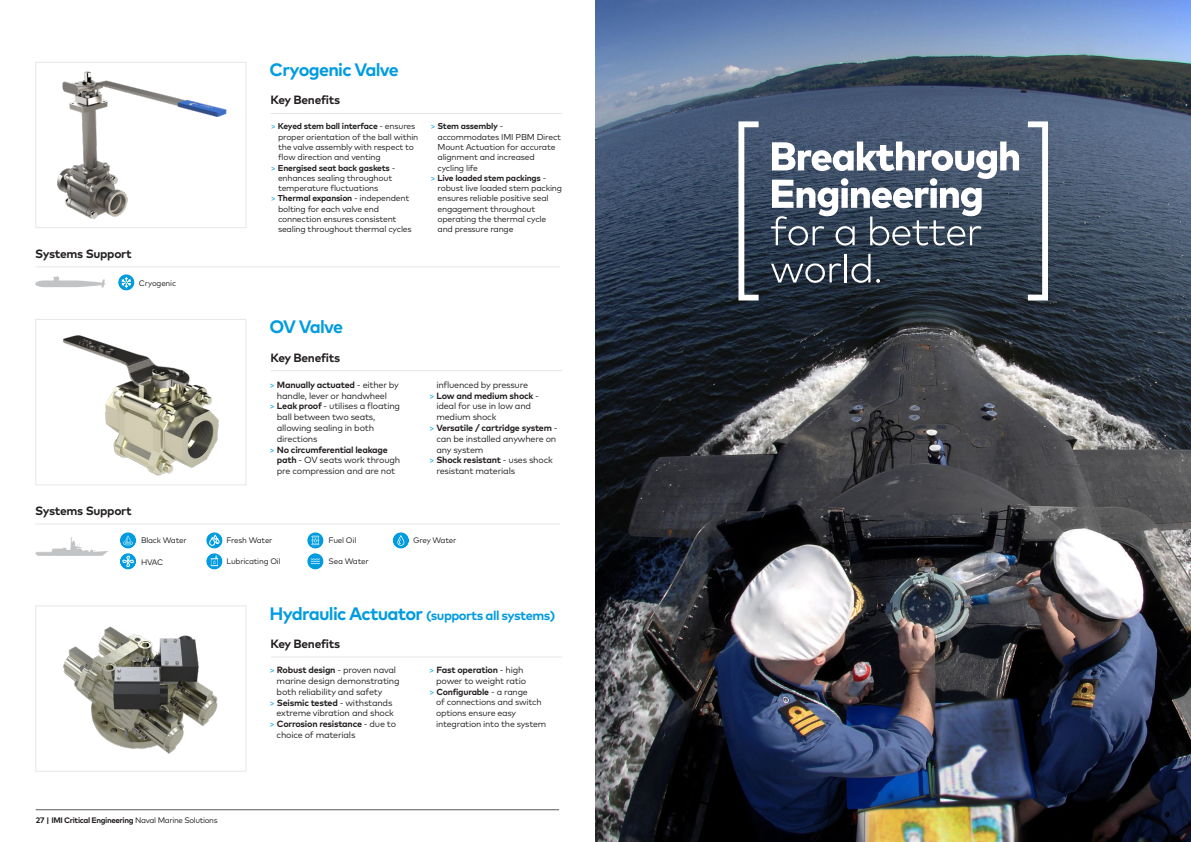
<style>
.page{position:relative;width:1191px;height:842px;background:#fff}
.page>*{position:absolute;margin:0;border:0;box-sizing:border-box;transform-origin:0 0}
.t1{font:700 18px "Mark W1 G";letter-spacing:-.04em;color:#009cdf}
.t2{font:700 13px "Mark W1 G";letter-spacing:-.04em;color:#009cdf}
.t3{font:700 12px "Mark W1 G";letter-spacing:-.025em;color:#231f20}
.Paragraph_Style_1{font:9px/10.8px "Mark W1 G";letter-spacing:-.025em;color:#231f20}
.t4{font:700 9px "Mark W1 G";letter-spacing:-.025em;color:#231f20}
.Paragraph_Style_1-2{font:8.8px/10.6px "Mark W1 G";letter-spacing:-.025em;color:#231f20}
.t5{font:700 8.8px "Mark W1 G";letter-spacing:-.025em;color:#231f20}
.Paragraph_Style_4{font:8.6px/10.3px "Mark W1 G";letter-spacing:-.025em;color:#231f20}
.t6{font:8px "Mark W1 G";letter-spacing:-.025em;color:#231f20}
.t7{font:700 8px "Mark W1 G";letter-spacing:-.045em;color:#231f20}
.s1{color:#009cdf}
.s2{font-weight:700}
.s3{font-size:18px}
.s4{font-weight:400}
.s5{font-weight:400;color:#009cdf}
.s6{font-weight:400;font-size:8.8px}
.s7{font-weight:400;font-size:9px;color:#009cdf}
</style>
<div class="page">
<img style="left:595px;top:0;width:596px;height:842px">
<img style="left:57px;top:71px;width:170px;height:148px">
<div style="left:35px;top:62px;width:211px;height:166px;border:1px solid #e6e7e9"></div>
<svg style="left:118px;top:274px;width:16px;height:17px"></svg>
<svg style="left:121px;top:277px;width:10px;height:11px"></svg>
<svg style="left:35px;top:276px;width:71px;height:11px"></svg>
<hr style="left:35px;top:266px;width:525px;height:1px;background:#e6e7e9">
<img style="left:63px;top:626px;width:155px;height:128px">
<div style="left:35px;top:605px;width:211px;height:167px;border:1px solid #e6e7e9"></div>
<hr style="left:271px;top:656px;width:291px;height:1px;background:#e6e7e9">
<svg style="left:738px;top:121px;width:20px;height:179px"></svg>
<svg style="left:1028px;top:121px;width:20px;height:179px"></svg>
<svg style="left:771px;top:141px;width:248px;height:105px"></svg>
<svg style="left:771px;top:263px;width:70px;height:20px"></svg>
<hr style="left:844px;top:254px;width:3px;height:28px;background:#fff">
<svg style="left:851px;top:254px;width:19px;height:29px"></svg>
<svg style="left:876px;top:279px;width:4px;height:4px"></svg>
<img style="left:63px;top:335px;width:156px;height:141px">
<div style="left:35px;top:319px;width:211px;height:166px;border:1px solid #e6e7e9"></div>
<hr style="left:271px;top:370px;width:291px;height:1px;background:#e6e7e9">
<hr style="left:35px;top:523px;width:525px;height:1px;background:#e6e7e9">
<svg style="left:35px;top:537px;width:74px;height:19px"></svg>
<svg style="left:307px;top:532px;width:16px;height:17px"></svg>
<svg style="left:311px;top:536px;width:8px;height:9px"></svg>
<svg style="left:206px;top:532px;width:16px;height:17px"></svg>
<svg style="left:209px;top:534px;width:10px;height:12px"></svg>
<svg style="left:393px;top:532px;width:16px;height:17px"></svg>
<svg style="left:397px;top:535px;width:7px;height:11px"></svg>
<svg style="left:120px;top:532px;width:16px;height:17px"></svg>
<svg style="left:123px;top:535px;width:10px;height:10px"></svg>
<svg style="left:206px;top:553px;width:16px;height:16px"></svg>
<svg style="left:211px;top:555px;width:7px;height:11px"></svg>
<div style="left:307px;top:553px;width:16px;height:16px;background:#009cdf;border-radius:50%"></div>
<svg style="left:311px;top:558px;width:9px;height:6px"></svg>
<svg style="left:120px;top:553px;width:16px;height:16px"></svg>
<svg style="left:122px;top:555px;width:12px;height:12px"></svg>
<hr style="left:271px;top:113px;width:291px;height:1px;background:#e6e7e9">
<hr style="left:36px;top:809px;width:523px;height:1px;background:#57585a">
<p class="t1" style="left:269px;top:56px;width:131px">Cryogenic Valve</p>
<p class="t3" style="left:35px;top:245px;width:98px">Systems Support</p>
<p class="t6" style="left:139px;top:277px;width:39px">Cryogenic</p>
<p class="t3" style="left:35px;top:502px;width:98px">Systems Support</p>
<p class="t3" style="left:271px;top:91px;width:71px">Key Benefits</p>
<p class="Paragraph_Style_4" style="left:278px;top:121px;width:142px;text-indent:-7px"><span class="s1">&gt;</span> <span class="s2">Keyed stem ball interface</span> - ensures proper orientation of the ball within the valve assembly with respect to flow direction and venting</p>
<p class="Paragraph_Style_4" style="left:278px;top:162px;width:119px;text-indent:-7px"><span class="s1">&gt;</span> <span class="s2">Energised seat back gaskets</span> - enhances sealing throughout temperature fluctuations</p>
<p class="Paragraph_Style_4" style="left:278px;top:193px;width:135px;text-indent:-7px"><span class="s1">&gt;</span> <span class="s2">Thermal expansion</span> - independent bolting for each valve end connection ensures consistent sealing throughout thermal cycles</p>
<p class="Paragraph_Style_4" style="left:437px;top:121px;width:125px;text-indent:-7px"><span class="s1">&gt;</span> <span class="s2">Stem assembly</span> - accommodates IMI PBM Direct<br>Mount Actuation for accurate alignment and increased cycling life</p>
<p class="Paragraph_Style_4" style="left:437px;top:172px;width:126px;text-indent:-7px"><span class="s1">&gt;</span> <span class="s2">Live loaded stem packings</span> - robust live loaded stem packing ensures reliable positive seal engagement throughout operating the thermal cycle and pressure range</p>
<p class="t1" style="left:269px;top:313px;width:75px">OV Valve</p>
<p class="t3" style="left:271px;top:348px;width:71px">Key Benefits</p>
<p class="Paragraph_Style_1" style="left:269px;top:379px;width:131px;text-align:center"><span class="s1">&gt;</span> <span class="s2">Manually actuated</span> - either by handle, lever or handwheel</p>
<p class="Paragraph_Style_1" style="left:277px;top:400px;width:125px;text-indent:-7px"><span class="s1">&gt;</span> <span class="s2">Leak proof</span> - utilises a floating ball between two seats, allowing sealing in both directions</p>
<p class="Paragraph_Style_1" style="left:277px;top:443px;width:125px;text-indent:-7px"><span class="s1">&gt;</span> <span class="s2">No circumferential leakage path</span> - OV seats work through pre compression and are not</p>
<p class="Paragraph_Style_1" style="left:436px;top:379px;width:93px">influenced by pressure</p>
<p class="Paragraph_Style_1" style="left:436px;top:389px;width:104px;text-indent:-7px"><span class="s1">&gt;</span> <span class="s2">Low and medium shock</span> - ideal for use in low and medium shock</p>
<p class="Paragraph_Style_1" style="left:436px;top:422px;width:123px;text-indent:-7px"><span class="s1">&gt;</span> <span class="s2">Versatile / cartridge system</span> - can be installed anywhere on any system</p>
<p class="Paragraph_Style_1" style="left:436px;top:454px;width:118px;text-indent:-7px"><span class="s1">&gt;</span> <span class="s2">Shock resistant</span> - uses shock resistant materials</p>
<p class="t6" style="left:141px;top:534px;width:47px">Black Water</p>
<p class="t6" style="left:226px;top:534px;width:48px">Fresh Water</p>
<p class="t6" style="left:328px;top:534px;width:29px">Fuel Oil</p>
<p class="t6" style="left:413px;top:534px;width:45px">Grey Water</p>
<p class="t6" style="left:141px;top:556px;width:24px">HVAC</p>
<p class="t6" style="left:226px;top:555px;width:56px">Lubricating Oil</p>
<p class="t6" style="left:328px;top:555px;width:42px">Sea Water</p>
<p class="t2" style="left:269px;top:605px;width:287px"><span class="s3">Hydraulic Actuator</span> (supports all systems)</p>
<p class="t3" style="left:271px;top:635px;width:71px">Key Benefits</p>
<p class="t7" style="left:36px;top:813px;width:183px">27 | IMI Critical Engineering <span class="s4">Naval Marine Solutions</span></p>
<p class="t4" style="left:269px;top:663px;width:128px"><span class="s5">&gt;</span> Robust design <span class="s4">- proven naval</span></p>
<p class="Paragraph_Style_1" style="left:277px;top:675px;width:124px">marine design demonstrating both reliability and safety</p>
<p class="t4" style="left:269px;top:696px;width:124px"><span class="s5">&gt;</span> Seismic tested <span class="s4">- withstands</span></p>
<p class="Paragraph_Style_1" style="left:277px;top:707px;width:119px">extreme vibration and shock</p>
<p class="t4" style="left:269px;top:717px;width:128px"><span class="s5">&gt;</span> Corrosion resistance <span class="s6">-</span> <span class="s4">due to</span></p>
<p class="Paragraph_Style_1" style="left:277px;top:729px;width:80px">choice of materials</p>
<p class="t4" style="left:429px;top:663px;width:96px"><span class="s5">&gt;</span> Fast operation <span class="s4">- high</span></p>
<p class="Paragraph_Style_1" style="left:436px;top:675px;width:92px">power to weight ratio</p>
<p class="t5" style="left:429px;top:685px;width:100px"><span class="s7">&gt;</span> Configurable <span class="s4">- a range</span></p>
<p class="Paragraph_Style_1-2" style="left:436px;top:696px;width:112px">of connections and switch options ensure easy integration into the system</p>
</div>
